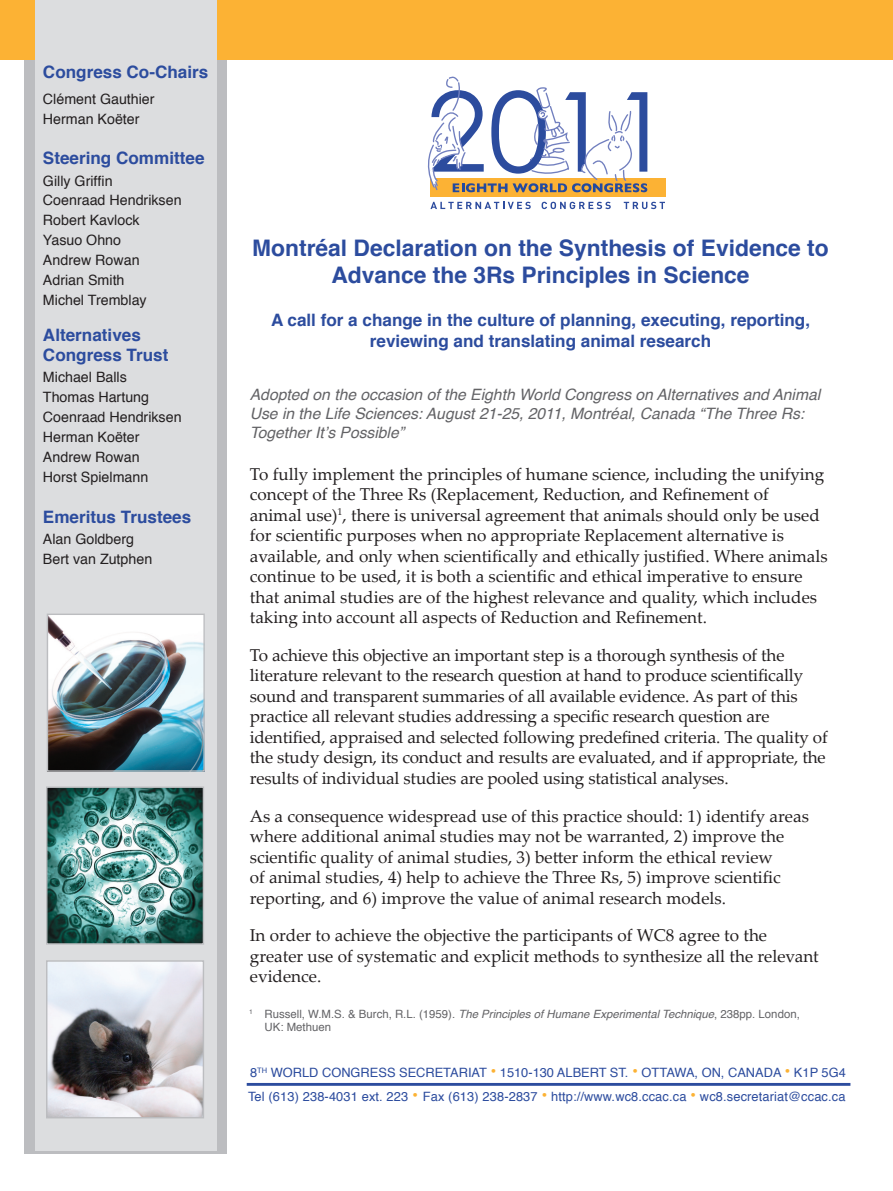
<style>
.page{position:relative;width:893px;height:1191px;background:#fff}
.page>*{position:absolute;margin:0;border:0;box-sizing:border-box;transform-origin:0 0}
.t1{font:110.55px "Century Gothic";color:#2c4c9e}
.t2{font:700 22.8px/27.3px "Helvetica";color:#2c4c9e;text-align:center}
.t3{font:17.1px/20.5px "Palatino Linotype";color:#231f20}
.t4{font:700 17.1px/20px "Helvetica";color:#2c4c9e}
.t5{font:italic 15.6px/18.8px "Helvetica";color:#636366}
.t6{font:14.25px/20px "Helvetica";color:#231f20}
.t7{font:12.9px/24.2px "Helvetica";color:#2c4c9e}
.t8{font:11.4px/13.6px "Helvetica";color:#636366}
.s1{font-style:italic}
.s2{font-size:17.1px;color:#fcb234}
</style>
<div class="page">
<div style="left:24px;top:2px;width:203px;height:1152px;background:#bcbdc0"></div>
<div style="left:430px;top:178px;width:235px;height:19px;background:#fcb234"></div>
<svg style="left:430px;top:202px;width:101px;height:7px"></svg>
<svg style="left:542px;top:202px;width:69px;height:7px"></svg>
<svg style="left:624px;top:202px;width:41px;height:7px"></svg>
<svg style="left:427px;top:77px;width:220px;height:115px"></svg>
<div style="left:0;top:0;width:893px;height:60px;background:#fcb234"></div>
<div style="left:35px;top:0;width:182px;height:1150px;background:#dcdddf"></div>
<img style="left:49px;top:615px;width:154px;height:154px">
<div style="left:47px;top:613px;width:158px;height:158px;border:1px solid #bcbdc0"></div>
<img style="left:48px;top:788px;width:154px;height:154px">
<div style="left:46px;top:786px;width:158px;height:158px;border:1px solid #bcbdc0"></div>
<img style="left:48px;top:962px;width:154px;height:154px">
<div style="left:46px;top:960px;width:158px;height:158px;border:1px solid #bcbdc0"></div>
<hr style="left:247px;top:1083px;width:603px;height:2px;background:#2c4c9e">
<p class="t4" style="left:43px;top:62px;width:167px">Congress Co-Chairs</p>
<p class="t6" style="left:43px;top:89px;width:113px">Clément Gauthier<br>Herman Koëter</p>
<p class="t4" style="left:43px;top:148px;width:163px">Steering Committee</p>
<p class="t6" style="left:43px;top:171px;width:140px">Gilly Griffin<br>Coenraad Hendriksen<br>Robert Kavlock<br>Yasuo Ohno<br>Andrew Rowan<br>Adrian Smith<br>Michel Tremblay</p>
<p class="t4" style="left:43px;top:325px;width:127px">Alternatives<br>Congress Trust</p>
<p class="t6" style="left:43px;top:368px;width:140px">Michael Balls<br>Thomas Hartung<br>Coenraad Hendriksen<br>Herman Koëter<br>Andrew Rowan<br>Horst Spielmann</p>
<p class="t4" style="left:43px;top:507px;width:150px">Emeritus Trustees</p>
<p class="t6" style="left:43px;top:529px;width:111px">Alan Goldberg<br>Bert van Zutphen</p>
<p class="t1" style="left:426px;top:64px;width:248px">2011</p>
<p class="t2" style="left:252px;top:234px;width:578px">Montréal Declaration on the Synthesis of Evidence to<br>Advance the 3Rs Principles in Science</p>
<p class="t4" style="left:271px;top:310px;width:541px;line-height:20.5px;text-align:center">A call for a change in the culture of planning, executing, reporting, reviewing and translating animal research</p>
<p class="t5" style="left:250px;top:385px;width:572px">Adopted on the occasion of the Eighth World Congress on Alternatives and Animal<br>Use in the Life Sciences: August 21-25, 2011, Montréal, Canada “The Three Rs:<br>Together It’s Possible”</p>
<p class="t3" style="left:250px;top:463px;width:579px">To fully implement the principles of humane science, including the unifying concept of the Three Rs (Replacement, Reduction, and Refinement of<br>animal use)<sup>1</sup>, there is universal agreement that animals should only be used for scientific purposes when no appropriate Replacement alternative is available, and only when scientifically and ethically justified. Where animals continue to be used, it is both a scientific and ethical imperative to ensure that animal studies are of the highest relevance and quality, which includes taking into account all aspects of Reduction and Refinement.</p>
<p class="t3" style="left:250px;top:644px;width:579px">To achieve this objective an important step is a thorough synthesis of the literature relevant to the research question at hand to produce scientifically sound and transparent summaries of all available evidence. As part of this practice all relevant studies addressing a specific research question are identified, appraised and selected following predefined criteria. The quality of the study design, its conduct and results are evaluated, and if appropriate, the results of individual studies are pooled using statistical analyses.</p>
<p class="t3" style="left:250px;top:805px;width:561px">As a consequence widespread use of this practice should: 1) identify areas where additional animal studies may not be warranted, 2) improve the scientific quality of animal studies, 3) better inform the ethical review<br>of animal studies, 4) help to achieve the Three Rs, 5) improve scientific reporting, and 6) improve the value of animal research models.</p>
<p class="t3" style="left:250px;top:924px;width:571px">In order to achieve the objective the participants of WC8 agree to the greater use of systematic and explicit methods to synthesize all the relevant evidence.</p>
<p class="t8" style="left:265px;top:1007px;width:537px;text-indent:-15px"><sup>1</sup> Russell, W.M.S. &amp; Burch, R.l. (1959). <span class="s1">The Principles of Humane Experimental Technique</span>, 238pp. london,<br>UK: Methuen</p>
<p class="t7" style="left:248px;top:1061px;width:599px">8<sup>TH</sup> WORld COnGReSS SeCReTARiAT <span class="s2">•</span> 1510-130 AlBeRT ST. <span class="s2">•</span> OTTAWA, On, CAnAdA <span class="s2">•</span> K1P 5G4<br>Tel (613) 238-4031 ext. 223 <span class="s2">•</span> Fax (613) 238-2837 <span class="s2">•</span> http://www.wc8.ccac.ca <span class="s2">•</span> wc8.secretariat@ccac.ca</p>
</div>
